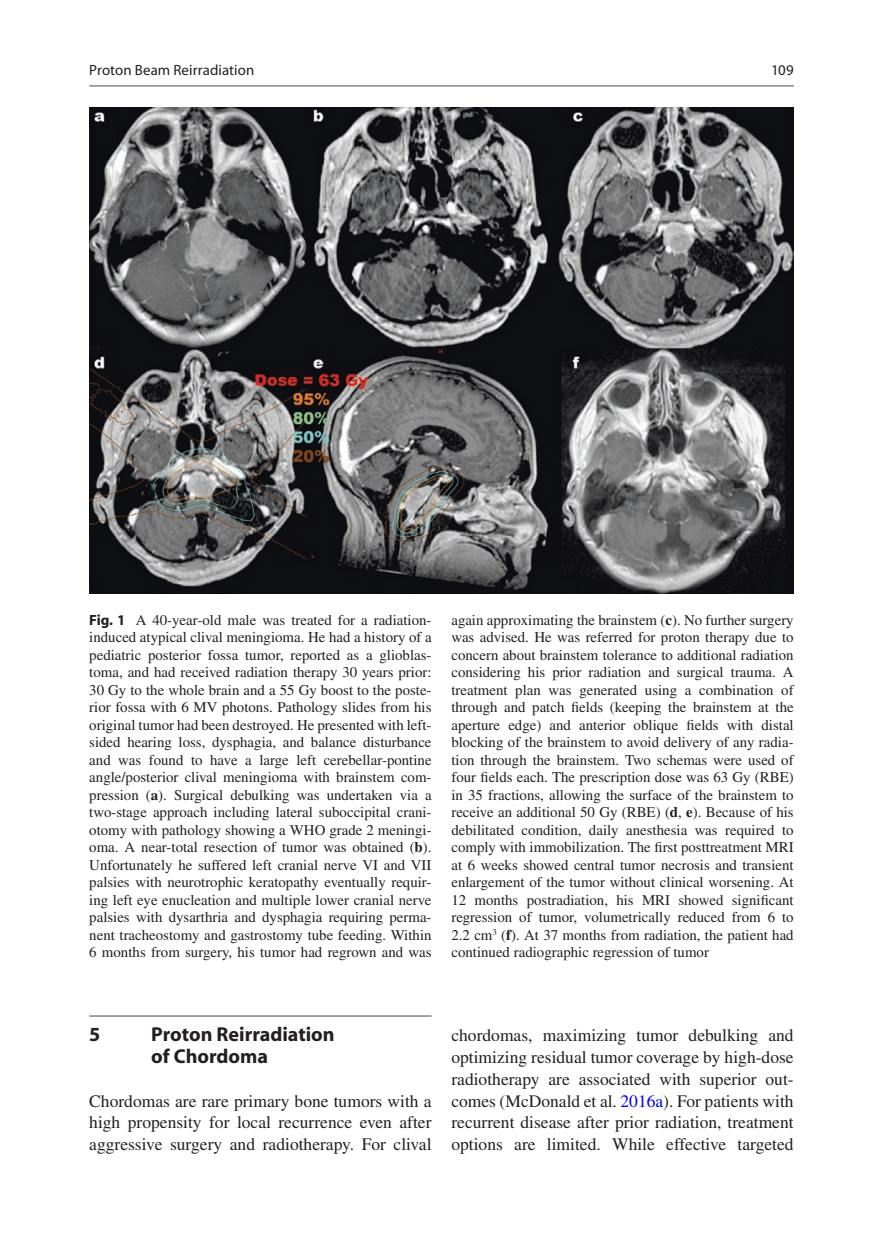
<style>
.page{position:relative;width:883px;height:1260px;background:#fff}
.page>*{position:absolute;margin:0;border:0;box-sizing:border-box;transform-origin:0 0}
.t1{font:700 20.12px/21.9px "Ksskfs Myriad";color:#231f20}
.t2{font:17.5px/21.9px "Ygktvq Times";color:#231f20;text-align:justify}
.t3{font:14.88px/17.5px "Ygktvq Times";color:#231f20;text-align:justify}
.t4{font:14.88px "Fbnsfn Myriad";letter-spacing:.005em;color:#231f20}
.t5{font:14.88px "Vlfsgr Myriad";color:#231f20}
.s1{font-family:"Ksskfs Myriad";font-weight:700}
.s2{font-family:"Tbcpkc Times";font-weight:700}
.s3{color:#0000fa}
</style>
<div class="page">
<hr style="left:89px;top:1015px;width:343px;height:2px;background:#939598">
<img style="left:89px;top:107px;width:705px;height:486px">
<hr style="left:89px;top:85px;width:705px;height:2px;background:#939598">
<p class="t4" style="left:89px;top:63px;width:167px">Proton Beam Reirradiation</p>
<p class="t5" style="left:771px;top:63px;width:24px">109</p>
<p class="t3" style="left:89px;top:611px;width:344px"><span class="s1">Fig. 1</span> A 40-year-old male was treated for a radiation&shy;induced atypical clival meningioma. He had a history of a pediatric posterior fossa tumor, reported as a glioblas&shy;toma, and had received radiation therapy 30 years prior:<br>30 Gy to the whole brain and a 55 Gy boost to the poste&shy;rior fossa with 6 MV photons. Pathology slides from his original tumor had been destroyed. He presented with left&shy;sided hearing loss, dysphagia, and balance disturbance and was found to have a large left cerebellar-pontine angle/posterior clival meningioma with brainstem com&shy;pression (<span class="s2">a</span>). Surgical debulking was undertaken via a two-stage approach including lateral suboccipital crani&shy;otomy with pathology showing a WHO grade 2 meningi&shy;oma. A near-total resection of tumor was obtained (<span class="s2">b</span>).<br>Unfortunately he suffered left cranial nerve VI and VII palsies with neurotrophic keratopathy eventually requir&shy;ing left eye enucleation and multiple lower cranial nerve palsies with dysarthria and dysphagia requiring perma&shy;nent tracheostomy and gastrostomy tube feeding. Within 6 months from surgery, his tumor had regrown and was</p>
<p class="t3" style="left:451px;top:611px;width:344px">again approximating the brainstem (<span class="s2">c</span>). No further surgery was advised. He was referred for proton therapy due to concern about brainstem tolerance to additional radiation considering his prior radiation and surgical trauma. A treatment plan was generated using a combination of through and patch fields (keeping the brainstem at the aperture edge) and anterior oblique fields with distal blocking of the brainstem to avoid delivery of any radia&shy;tion through the brainstem. Two schemas were used of four fields each. The prescription dose was 63 Gy (RBE) in 35 fractions, allowing the surface of the brainstem to receive an additional 50 Gy (RBE) (<span class="s2">d</span>, <span class="s2">e</span>). Because of his debilitated condition, daily anesthesia was required to comply with immobilization. The first posttreatment MRI at 6 weeks showed central tumor necrosis and transient enlargement of the tumor without clinical worsening. At 12 months postradiation, his MRI showed significant regression of tumor, volumetrically reduced from 6 to 2.2 cm<sup>3</sup> (<span class="s2">f</span>). At 37 months from radiation, the patient had continued radiographic regression of tumor</p>
<h1 class="t1" style="left:89px;top:1024px;width:13px">5</h1>
<h1 class="t1" style="left:151px;top:1024px;width:185px">Proton Reirradiation of Chordoma</h1>
<p class="t2" style="left:89px;top:1090px;width:344px">Chordomas are rare primary bone tumors with a high propensity for local recurrence even after aggressive surgery and radiotherapy. For clival</p>
<p class="t2" style="left:451px;top:1024px;width:344px">chordomas, maximizing tumor debulking and optimizing residual tumor coverage by high-dose radiotherapy are associated with superior out&shy;comes (McDonald et al. <span class="s3">2016a</span>). For patients with recurrent disease after prior radiation, treatment options are limited. While effective targeted</p>
</div>
